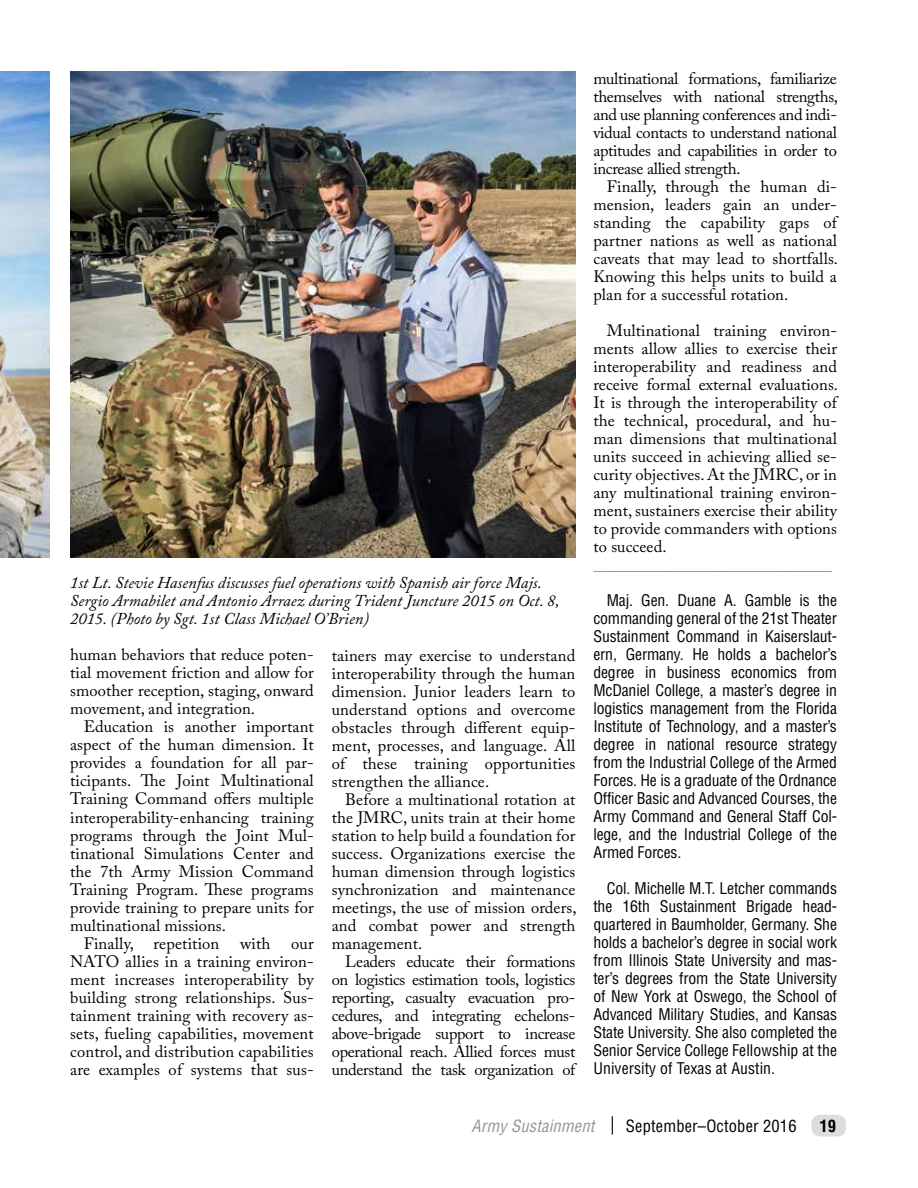
<style>
.page{position:relative;width:918px;height:1188px;background:#fff}
.page>*{position:absolute;margin:0;border:0;box-sizing:border-box;transform-origin:0 0}
.t1{font:16.5px/18px "Adobe Caslon Pro";letter-spacing:.005em;color:#000;text-align:justify}
.t2{font:italic 16.5px/18px "Adobe Caslon Pro";color:#000}
.t3{font:condensed 16.5px "Helvetica LT Std";letter-spacing:.01em;color:#000}
.t4{font:italic condensed 16.5px "Helvetica LT Std";letter-spacing:.01em;color:#939598}
.t5{font:700 condensed 16.5px "Helvetica LT Std";color:#000}
.t6{font:condensed 15.75px/18px "Helvetica LT Std";letter-spacing:-.01em;color:#000;text-align:justify}
.t7{font:condensed 15.75px "Helvetica LT Std";color:#808285}
</style>
<div class="page">
<img style="left:0;top:71px;width:50px;height:487px">
<img style="left:71px;top:71px;width:504px;height:487px">
<svg style="left:612px;top:1116px;width:1px;height:19px"></svg>
<div style="left:811px;top:1115px;width:35px;height:22px;background:#dcddde;border-radius:9px"></div>
<p class="t2" style="left:70px;top:573px;width:491px">1st Lt. Stevie Hasenfus discusses fuel operations with Spanish air force Majs.<br>Sergio Armabilet and Antonio Arraez during Trident Juncture 2015 on Oct. 8,<br>2015. (Photo by Sgt. 1st Class Michael O’Brien)</p>
<p class="t1" style="left:70px;top:646px;width:245px">human behaviors that reduce poten&shy;tial movement friction and allow for smoother reception, staging, onward movement, and integration.</p>
<p class="t1" style="left:84px;top:718px;width:232px">Education is another important</p>
<p class="t1" style="left:70px;top:736px;width:245px">aspect of the human dimension. It</p>
<p class="t1" style="left:70px;top:754px;width:245px">provides a foundation for all par-</p>
<p class="t1" style="left:70px;top:772px;width:245px">ticipants. The Joint Multinational</p>
<p class="t1" style="left:70px;top:790px;width:245px">Training Command offers multiple</p>
<p class="t1" style="left:70px;top:808px;width:245px">interoperability-enhancing training</p>
<p class="t1" style="left:70px;top:826px;width:245px">programs through the Joint Mul-</p>
<p class="t1" style="left:70px;top:844px;width:245px">tinational Simulations Center and</p>
<p class="t1" style="left:70px;top:862px;width:245px">the 7th Army Mission Command</p>
<p class="t1" style="left:70px;top:880px;width:245px">Training Program. These programs</p>
<p class="t1" style="left:70px;top:898px;width:245px">provide training to prepare units for</p>
<p class="t1" style="left:70px;top:916px;width:157px">multinational missions.</p>
<p class="t1" style="left:84px;top:934px;width:137px">Finally, repetition</p>
<p class="t1" style="left:240px;top:934px;width:32px">with</p>
<p class="t1" style="left:70px;top:934px;width:245px;text-indent:221px">our NATO allies in a training environ&shy;ment increases interoperability by building strong relationships. Sus&shy;tainment training with recovery as&shy;sets, fueling capabilities, movement control, and distribution capabilities are examples of systems that sus-</p>
<p class="t1" style="left:332px;top:646px;width:245px">tainers may exercise to understand interoperability through the human dimension. Junior leaders learn to understand options and overcome obstacles through different equip&shy;ment, processes, and language. All of these training opportunities strengthen the alliance.</p>
<p class="t1" style="left:332px;top:790px;width:246px;text-indent:13px">Before a multinational rotation at the JMRC, units train at their home station to help build a foundation for success. Organizations exercise the human dimension through logistics synchronization and maintenance meetings, the use of mission orders, and combat power and strength management.</p>
<p class="t1" style="left:332px;top:952px;width:245px;text-indent:13px">Leaders educate their formations on logistics estimation tools, logistics reporting, casualty evacuation pro&shy;cedures, and integrating echelons&shy;above-brigade support to increase operational reach. Allied forces must understand the task organization of</p>
<p class="t1" style="left:593px;top:70px;width:246px">multinational formations, familiarize themselves with national strengths, and use planning conferences and indi&shy;vidual contacts to understand national aptitudes and capabilities in order to increase allied strength.</p>
<p class="t1" style="left:593px;top:178px;width:246px;text-indent:13px">Finally, through the human di&shy;mension, leaders gain an under&shy;standing the capability gaps of partner nations as well as national caveats that may lead to shortfalls.<br>Knowing this helps units to build a plan for a successful rotation.</p>
<p class="t1" style="left:593px;top:322px;width:246px;text-indent:13px">Multinational training environ&shy;ments allow allies to exercise their interoperability and readiness and receive formal external evaluations.<br>It is through the interoperability of the technical, procedural, and hu&shy;man dimensions that multinational units succeed in achieving allied se&shy;curity objectives. At the JMRC, or in any multinational training environ&shy;ment, sustainers exercise their ability to provide commanders with options to succeed.</p>
<p class="t7" style="left:593px;top:555px;width:240px">______________________________</p>
<p class="t6" style="left:593px;top:591px;width:245px;text-indent:13px">Maj. Gen. Duane A. Gamble is the commanding general of the 21st Theater Sustainment Command in Kaiserslaut&shy;ern, Germany. He holds a bachelor’s degree in business economics from McDaniel College, a master’s degree in logistics management from the Florida Institute of Technology, and a master’s degree in national resource strategy from the Industrial College of the Armed Forces. He is a graduate of the Ordnance Officer Basic and Advanced Courses, the Army Command and General Staff Col&shy;lege, and the Industrial College of the Armed Forces.</p>
<p class="t6" style="left:593px;top:879px;width:245px;text-indent:13px">Col. Michelle M.T. Letcher commands the 16th Sustainment Brigade head&shy;quartered in Baumholder, Germany. She holds a bachelor’s degree in social work from Illinois State University and mas&shy;ter’s degrees from the State University of New York at Oswego, the School of Advanced Military Studies, and Kansas State University. She also completed the Senior Service College Fellowship at the University of Texas at Austin.</p>
<p class="t4" style="left:471px;top:1115px;width:125px">Army Sustainment</p>
<p class="t3" style="left:626px;top:1115px;width:172px">September–October 2016</p>
<p class="t5" style="left:820px;top:1115px;width:18px">19</p>
</div>
